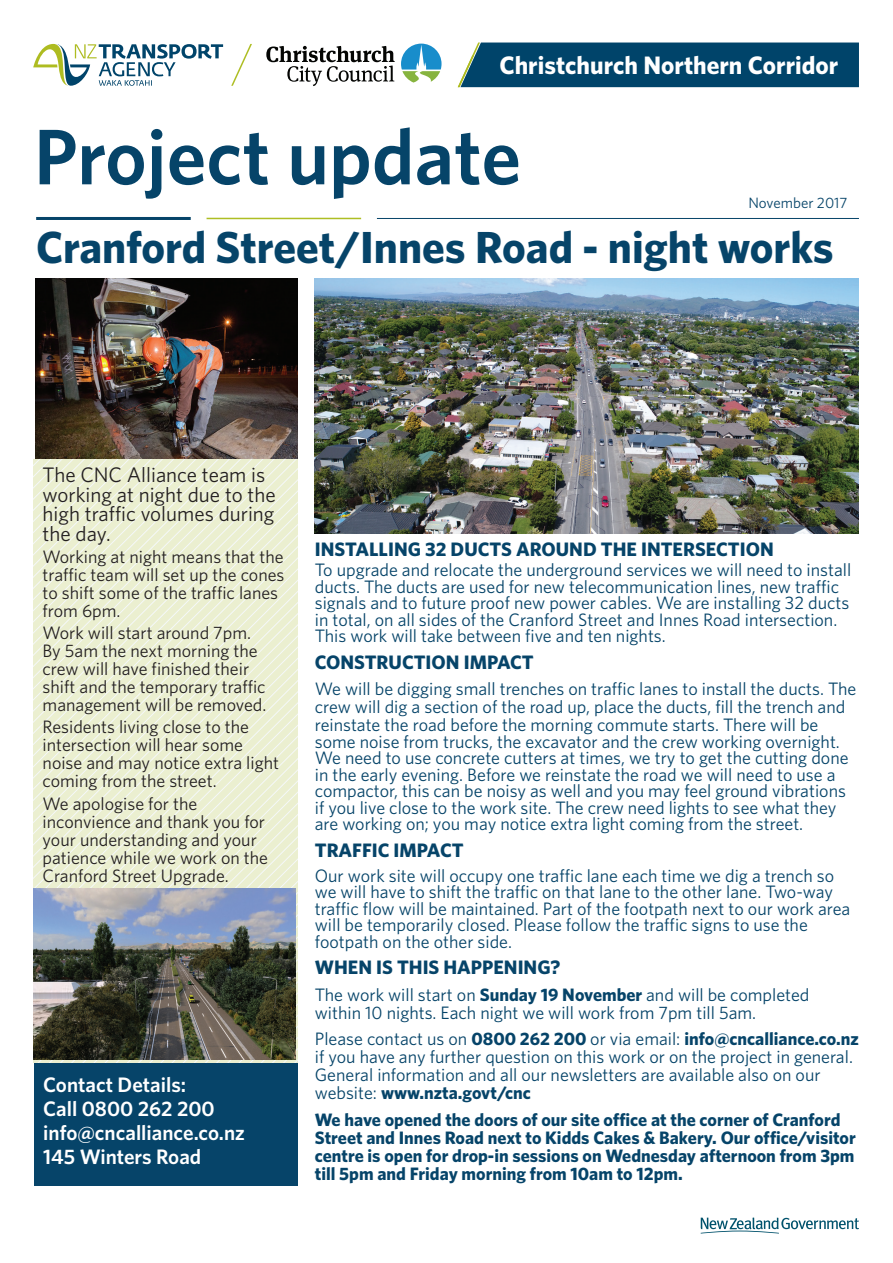
<style>
.page{position:relative;width:893px;height:1263px;background:#fff}
.page>*{position:absolute;margin:0;border:0;box-sizing:border-box;transform-origin:0 0}
.t1{font:600 78.9px "Whitney";color:#064469}
.t2{font:700 45px "Whitney";color:#064469}
.t3{font:700 25.2px "Whitney";color:#fff}
.t4{font:21px/19.5px "Whitney";color:#231f20}
.t5{font:600 21px/24px "Whitney";color:#fff}
.t6{font:700 19.5px "Whitney";color:#064469}
.t7{font:18px/16.5px "Whitney";color:#064469}
.t8{font:18px/18px "Whitney";color:#231f20}
.t9{font:700 18px/18px "Whitney";color:#064469}
.t10{font:15px "Whitney";color:#064469}
.s1{font-weight:700}
</style>
<div class="page">
<img style="left:35px;top:278px;width:263px;height:180px">
<svg style="left:33px;top:879px;width:265px;height:11px;background:#e5e9d2"></svg>
<svg style="left:33px;top:867px;width:265px;height:12px;background:#ecf0d5"></svg>
<svg style="left:33px;top:856px;width:265px;height:11px;background:#ecf0d5"></svg>
<svg style="left:33px;top:622px;width:265px;height:234px;background:#ecf0d5"></svg>
<svg style="left:33px;top:460px;width:265px;height:162px;background:#ecf0d5"></svg>
<img style="left:315px;top:278px;width:544px;height:256px">
<hr style="left:36px;top:217px;width:155px;height:3px;background:#064469">
<hr style="left:377px;top:218px;width:482px;height:1px;background:#064469">
<hr style="left:207px;top:218px;width:154px;height:1px;background:#aebe24">
<svg style="left:701px;top:1217px;width:158px;height:16px"></svg>
<div style="left:458px;top:43px;width:401px;height:44px;background:#00446a"></div>
<svg style="left:231px;top:44px;width:21px;height:42px"></svg>
<svg style="left:33px;top:43px;width:190px;height:43px"></svg>
<svg style="left:401px;top:44px;width:41px;height:39px"></svg>
<svg style="left:266px;top:46px;width:129px;height:40px"></svg>
<div style="left:34px;top:1063px;width:264px;height:122px;background:#064469"></div>
<img style="left:33px;top:889px;width:263px;height:170px">
<h3 class="t3" style="left:500px;top:48px;width:340px">Christchurch Northern Corridor</h3>
<h1 class="t1" style="left:34px;top:104px;width:489px">Project update</h1>
<p class="t10" style="left:748px;top:193px;width:101px">November 2017</p>
<h2 class="t2" style="left:36px;top:217px;width:799px">Cranford Street/Innes Road - night works</h2>
<p class="t4" style="left:43px;top:464px;width:235px">The CNC Alliance team is working at night due to the high traffic volumes during the day.</p>
<p class="t8" style="left:43px;top:547px;width:243px">Working at night means that the traffic team will set up the cones to shift some of the traffic lanes from 6pm.</p>
<p class="t8" style="left:43px;top:623px;width:225px">Work will start around 7pm.<br>By 5am the next morning the crew will have finished their shift and the temporary traffic management will be removed.</p>
<p class="t8" style="left:43px;top:718px;width:238px">Residents living close to the intersection will hear some noise and may notice extra light coming from the street.</p>
<p class="t8" style="left:43px;top:794px;width:227px">We apologise for the inconvience and thank you for your understanding and your patience while we work on the<br>Cranford Street Upgrade.</p>
<p class="t5" style="left:43px;top:1072px;width:203px">Contact Details:<br>Call 0800 262 200 info@cncalliance.co.nz<br>145 Winters Road</p>
<p class="t6" style="left:315px;top:536px;width:460px">INSTALLING 32 DUCTS AROUND THE INTERSECTION</p>
<p class="t7" style="left:315px;top:561px;width:538px">To upgrade and relocate the underground services we will need to install ducts. The ducts are used for new telecommunication lines, new traffic signals and to future proof new power cables. We are installing 32 ducts in total, on all sides of the Cranford Street and Innes Road intersection.<br>This work will take between five and ten nights.</p>
<p class="t6" style="left:315px;top:649px;width:220px">CONSTRUCTION IMPACT</p>
<p class="t7" style="left:315px;top:680px;width:543px;line-height:17px">We will be digging small trenches on traffic lanes to install the ducts. The crew will dig a section of the road up, place the ducts, fill the trench and reinstate the road before the morning commute starts. There will be some noise from trucks, the excavator and the crew working overnight.<br>We need to use concrete cutters at times, we try to get the cutting done in the early evening. Before we reinstate the road we will need to use a compactor, this can be noisy as well and you may feel ground vibrations if you live close to the work site. The crew need lights to see what they are working on; you may notice extra light coming from the street.</p>
<p class="t6" style="left:315px;top:837px;width:150px">TRAFFIC IMPACT</p>
<p class="t7" style="left:315px;top:867px;width:537px">Our work site will occupy one traffic lane each time we dig a trench so we will have to shift the traffic on that lane to the other lane. Two-way traffic flow will be maintained. Part of the footpath next to our work area will be temporarily closed. Please follow the traffic signs to use the footpath on the other side.</p>
<p class="t6" style="left:315px;top:954px;width:247px">WHEN IS THIS HAPPENING?</p>
<p class="t7" style="left:315px;top:985px;width:496px;line-height:18px">The work will start on <span class="s1">Sunday 19 November</span> and will be completed within 10 nights. Each night we will work from 7pm till 5am.</p>
<p class="t7" style="left:315px;top:1030px;width:546px;line-height:18px">Please contact us on <span class="s1">0800 262 200</span> or via email: <span class="s1">info@cncalliance.co.nz </span>if you have any further question on this work or on the project in general.<br>General information and all our newsletters are available also on our website: <span class="s1">www.nzta.govt/cnc</span></p>
<p class="t9" style="left:315px;top:1110px;width:543px">We have opened the doors of our site office at the corner of Cranford Street and Innes Road next to Kidds Cakes &amp; Bakery. Our office/visitor centre is open for drop-in sessions on Wednesday afternoon from 3pm till 5pm and Friday morning from 10am to 12pm.</p>
</div>
